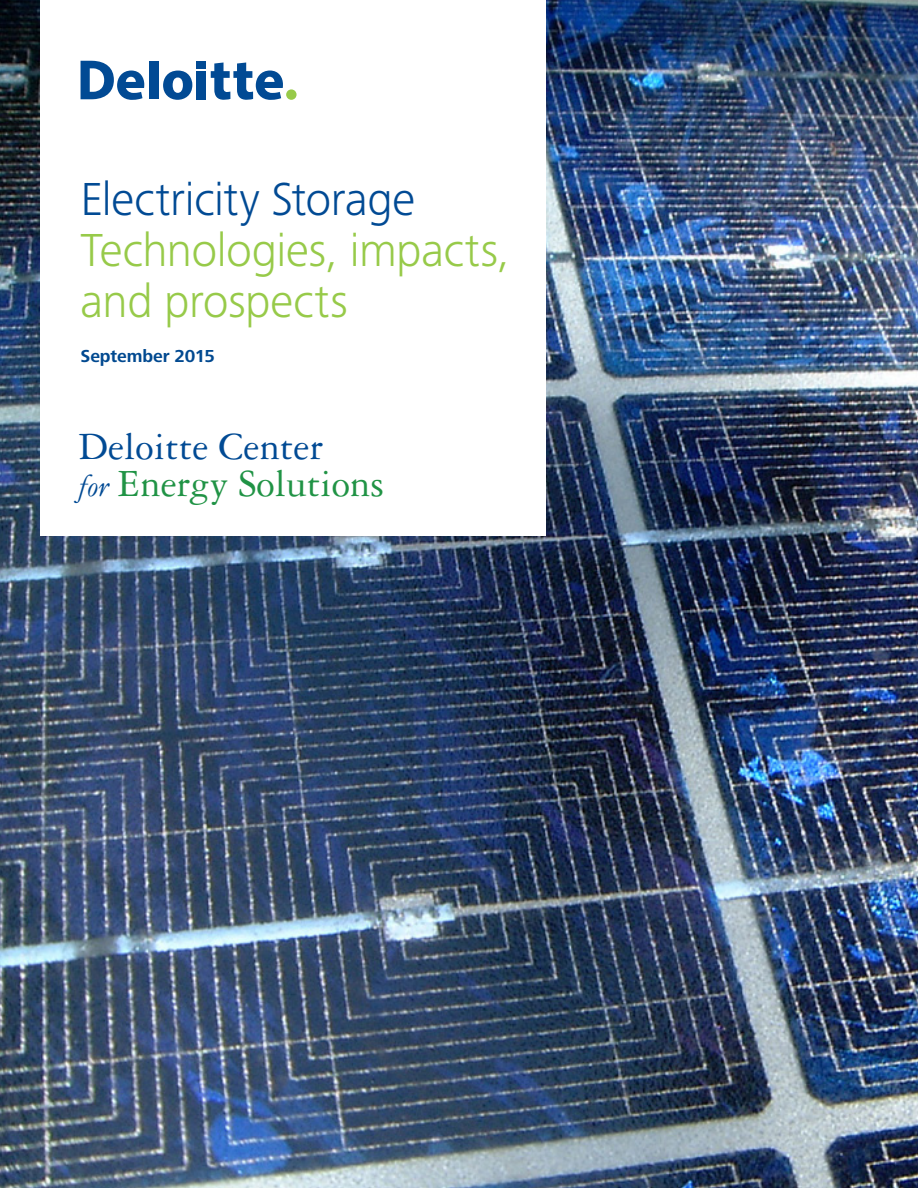
<style>
.page{position:relative;width:918px;height:1188px;background:#fff}
.page>*{position:absolute;margin:0;border:0;box-sizing:border-box;transform-origin:0 0}
.Head_style__Cover_he{font:300 48px/51px "Frutiger Next Pro";letter-spacing:-.01em;color:#97ca49}
.Head_style__Cover_he-2{font:300 48px "Frutiger Next Pro";letter-spacing:-.01em;color:#014a94}
.t1{font:40.95px/37px "Garamond 3 LT Std";color:#209345}
.Head_style__Cover_he-3{font:700 18px "Frutiger Next Pro";letter-spacing:-.005em;color:#014990}
.s1{color:#014a94}
.s2{font-style:italic;font-size:32.55px;color:#014a94}
</style>
<div class="page">
<img style="left:0;top:0;width:918px;height:1188px">
<div style="left:40px;top:0;width:506px;height:536px;background:#fff"></div>
<div style="left:286px;top:89px;width:11px;height:11px;background:#97ca49;border-radius:50%"></div>
<svg style="left:163px;top:71px;width:29px;height:29px"></svg>
<div style="left:149px;top:61px;width:9px;height:38px;background:#014a94"></div>
<div style="left:197px;top:71px;width:9px;height:28px;background:#014a94"></div>
<div style="left:197px;top:61px;width:9px;height:8px;background:#014a94"></div>
<svg style="left:81px;top:61px;width:63px;height:39px"></svg>
<svg style="left:211px;top:62px;width:72px;height:38px"></svg>
<p class="Head_style__Cover_he-2" style="left:81px;top:172px;width:336px">Electricity Storage</p>
<p class="Head_style__Cover_he" style="left:81px;top:225px;width:431px">Technologies, impacts, and prospects</p>
<p class="Head_style__Cover_he-3" style="left:81px;top:346px;width:136px">September 2015</p>
<p class="t1" style="left:79px;top:429px;width:307px"><span class="s1">Deloitte Center<br></span><span class="s2">for</span> Energy Solutions</p>
</div>
